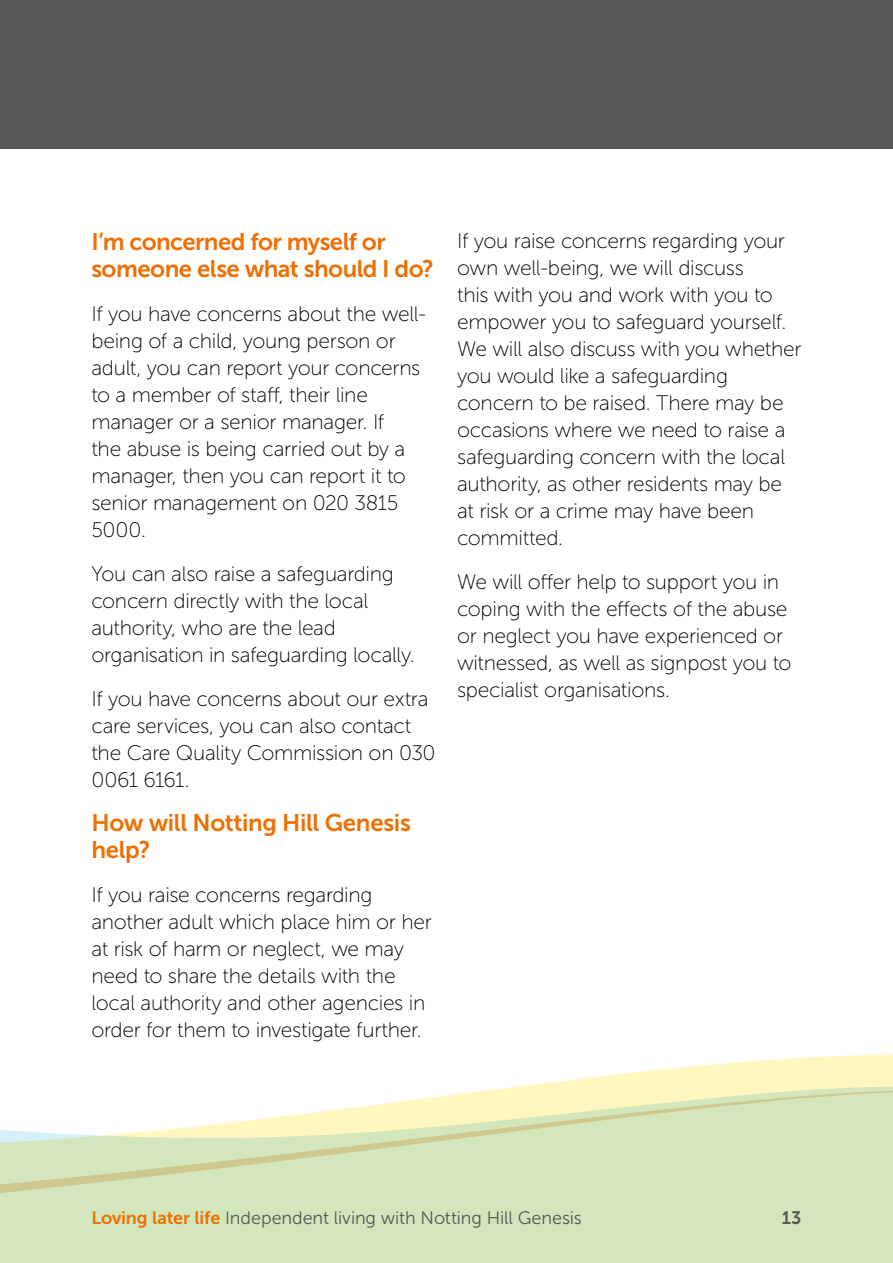
<style>
.page{position:relative;width:893px;height:1263px;background:#fff}
.page>*{position:absolute;margin:0;border:0;box-sizing:border-box;transform-origin:0 0}
.t1{font:24px/27px "Museo Sans 700";letter-spacing:-.02em;color:#ed7004}
.t2{font:21px/27px "Museo Sans 100";letter-spacing:-.015em;color:#000}
.t3{font:18px "Museo Sans 300";letter-spacing:-.005em;color:#575756}
.t4{font:18px "Museo Sans 700";color:#575756}
.s1{font-family:"Museo Sans 700";color:#ed7004}
</style>
<div class="page">
<svg style="left:0;top:1054px;width:893px;height:209px"></svg>
<div style="left:0;top:0;width:893px;height:149px;background:#575756"></div>
<svg style="left:0;top:1090px;width:893px;height:150px;background:#dce9c1"></svg>
<p class="t1" style="left:91px;top:228px;width:344px">I’m concerned for myself or someone else what should I do?</p>
<p class="t2" style="left:91px;top:300px;width:336px">If you have concerns about the well&shy;being of a child, young person or adult, you can report your concerns to a member of staff, their line manager or a senior manager. If<br>the abuse is being carried out by a manager, then you can report it to senior management on 020 3815<br>5000.</p>
<p class="t2" style="left:91px;top:560px;width:325px">You can also raise a safeguarding concern directly with the local authority, who are the lead organisation in safeguarding locally.</p>
<p class="t2" style="left:91px;top:685px;width:346px">If you have concerns about our extra care services, you can also contact the Care Quality Commission on 030<br>0061 6161.</p>
<p class="t1" style="left:91px;top:809px;width:321px">How will Notting Hill Genesis help?</p>
<p class="t2" style="left:91px;top:881px;width:342px">If you raise concerns regarding another adult which place him or her at risk of harm or neglect, we may need to share the details with the local authority and other agencies in order for them to investigate further.</p>
<p class="t2" style="left:457px;top:227px;width:346px">If you raise concerns regarding your own well-being, we will discuss<br>this with you and work with you to empower you to safeguard yourself.<br>We will also discuss with you whether you would like a safeguarding concern to be raised. There may be occasions where we need to raise a safeguarding concern with the local authority, as other residents may be at risk or a crime may have been committed.</p>
<p class="t2" style="left:457px;top:568px;width:336px">We will offer help to support you in coping with the effects of the abuse or neglect you have experienced or witnessed, as well as signpost you to specialist organisations.</p>
<p class="t3" style="left:91px;top:1208px;width:492px"><span class="s1">Loving later life</span> Independent living with Notting Hill Genesis</p>
<p class="t4" style="left:782px;top:1208px;width:21px">13</p>
</div>
